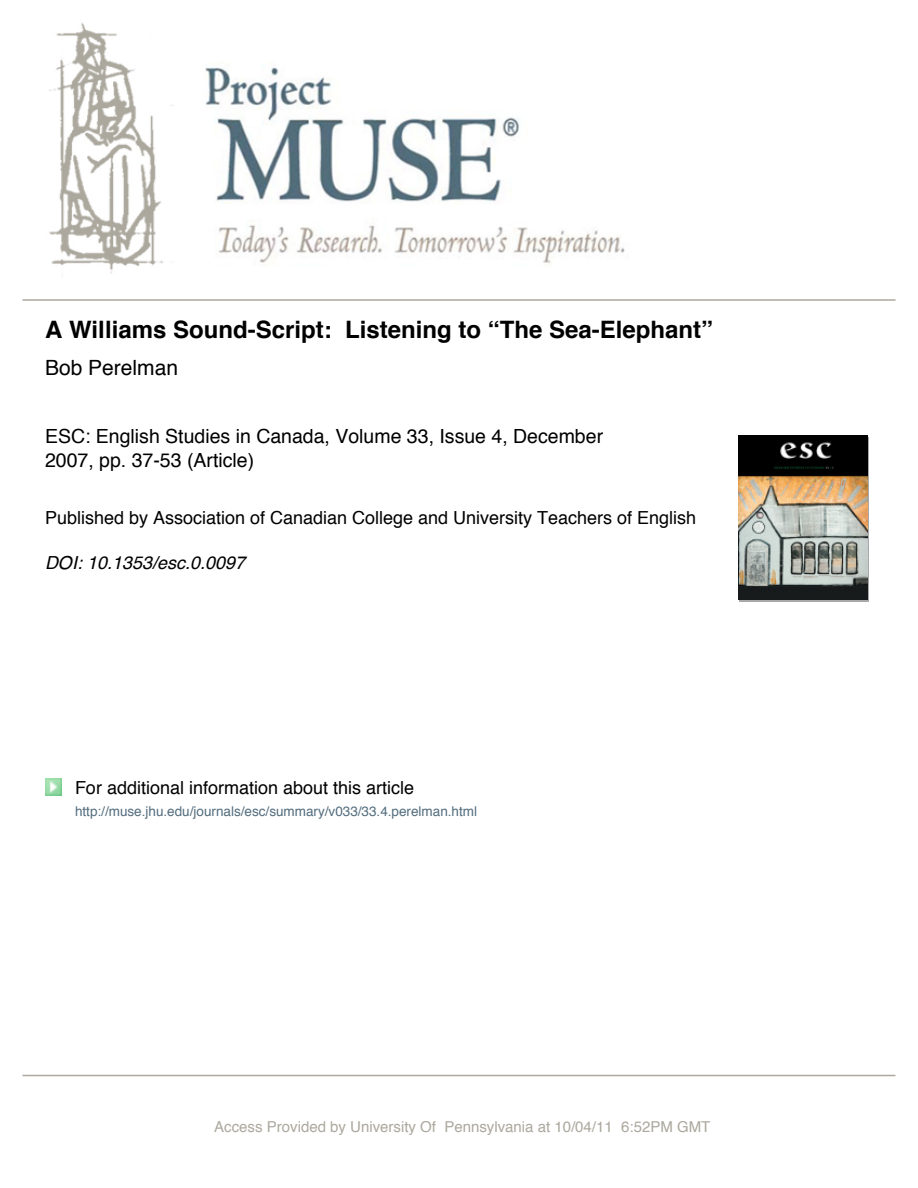
<style>
.page{position:relative;width:918px;height:1188px;background:#fff}
.page>*{position:absolute;margin:0;border:0;box-sizing:border-box;transform-origin:0 0}
.t1{font:700 24px "Helvetica";color:#000}
.t2{font:21px "Helvetica";color:#000}
.t3{font:19.5px/24px "Helvetica";color:#000}
.t4{font:18px "Helvetica";color:#000}
.t5{font:italic 18px "Helvetica";color:#000}
.t6{font:15px "Helvetica";color:#aca89e}
.t7{font:13.5px "Helvetica";color:#536d7e}
</style>
<div class="page">
<img style="left:49px;top:23px;width:576px;height:251px">
<hr style="left:22px;top:299px;width:874px;height:2px;background:#aca89e">
<hr style="left:22px;top:1075px;width:874px;height:1px;background:#aca89e">
<img style="left:45px;top:779px;width:17px;height:17px">
<img style="left:738px;top:436px;width:130px;height:164px">
<h1 class="t1" style="left:45px;top:319px;width:670px">A Williams Sound-Script: Listening to “The Sea-Elephant”</h1>
<p class="t2" style="left:45px;top:359px;width:135px">Bob Perelman</p>
<p class="t3" style="left:45px;top:425px;width:560px">ESC: English Studies in Canada, Volume 33, Issue 4, December<br>2007, pp. 37-53 (Article)</p>
<p class="t4" style="left:45px;top:510px;width:653px">Published by Association of Canadian College and University Teachers of English</p>
<p class="t5" style="left:45px;top:555px;width:202px">DOI: 10.1353/esc.0.0097</p>
<p class="t4" style="left:75px;top:780px;width:341px">For additional information about this article</p>
<p class="t7" style="left:75px;top:806px;width:404px">http://muse.jhu.edu/journals/esc/summary/v033/33.4.perelman.html</p>
<p class="t6" style="left:214px;top:1120px;width:498px">Access Provided by University Of Pennsylvania at 10/04/11 6:52PM GMT</p>
</div>
